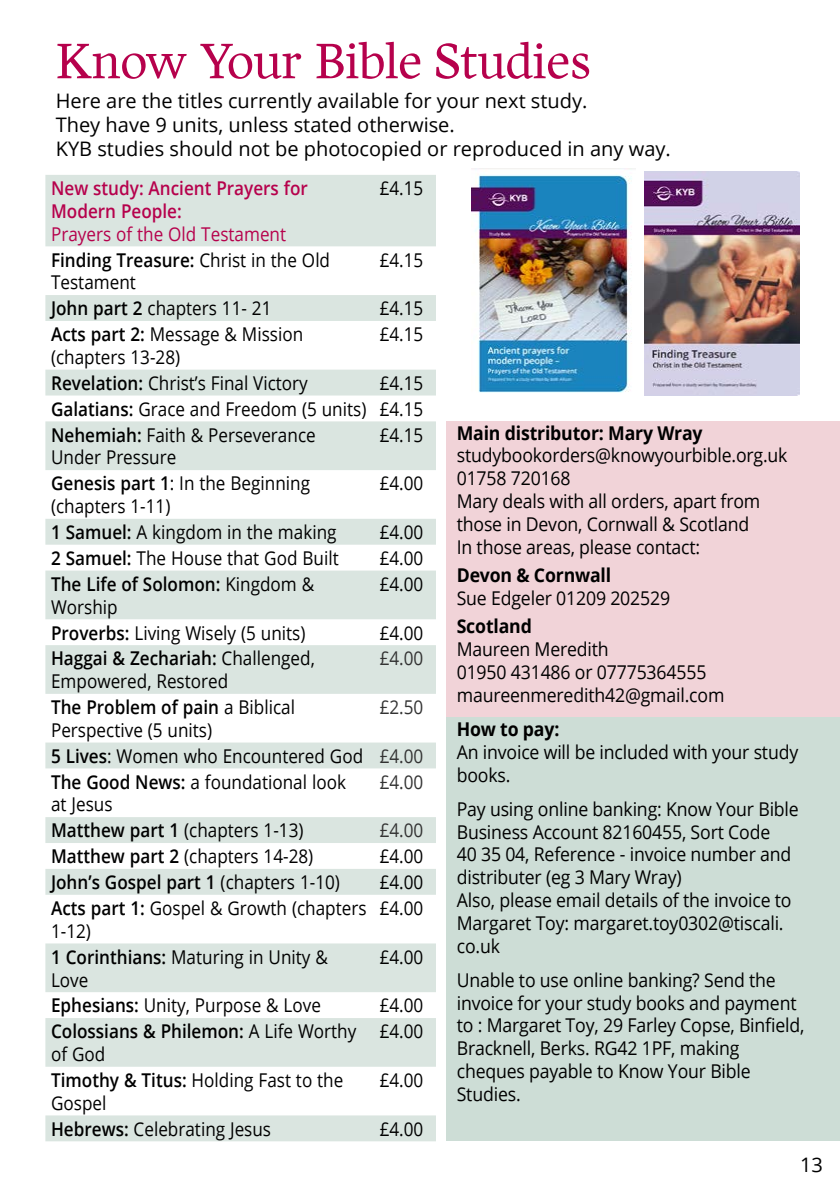
<style>
.page{position:relative;width:840px;height:1191px;background:#fff}
.page>*{position:absolute;margin:0;border:0;box-sizing:border-box;transform-origin:0 0}
.t1{font:300 50px "Harfang";letter-spacing:-.01em;color:#b6014c}
.t2{font:20px/24px "Open Sans";color:#000}
.t3{font:19px/22.8px "Open Sans";letter-spacing:-.01em;color:#000;scale:.9 1}
.t4{font:19px/22.8px "Open Sans";letter-spacing:-.01em;color:#000;scale:.93 1}
.t5{font:600 19px/22.8px "Open Sans";color:#000;scale:.9 1}
.t6{font:700 19px "Open Sans";letter-spacing:-.01em;color:#000;scale:.93 1}
.t7{font:600 19px/22.8px "Open Sans";color:#b6014c;scale:.9 1}
.t8{font:19px "Open Sans";color:#b6014c;scale:.9 1}
.t9{font:19px "Open Sans";color:#333;scale:.9 1}
.s1{font-weight:600}
.s2{font-weight:400}
.s3{color:#333}
</style>
<div class="page">
<div style="left:446px;top:421px;width:393px;height:297px;background:#f1d3d8"></div>
<div style="left:446px;top:717px;width:393px;height:424px;background:#cdddd6"></div>
<svg style="left:45px;top:175px;width:390px;height:966px;fill:#dce6e1"></svg>
<img style="left:471px;top:168px;width:164px;height:225px">
<img style="left:644px;top:171px;width:155px;height:225px">
<h1 class="t1" style="left:56px;top:31px;width:537px">Know Your Bible Studies</h1>
<p class="t2" style="left:56px;top:88px;width:616px">Here are the titles currently available for your next study.<br>They have 9 units, unless stated otherwise.<br>KYB studies should not be photocopied or reproduced in any way.</p>
<p class="t7" style="left:51px;top:176px;width:287px">New study: Ancient Prayers for<br>Modern People:</p>
<p class="t8" style="left:51px;top:221px;width:262px">Prayers of the Old Testament</p>
<p class="t3" style="left:379px;top:176px;width:50px">£4.15</p>
<p class="t3" style="left:51px;top:248px;width:311px"><span class="s1">Finding Treasure:</span> Christ in the Old<br>Testament</p>
<p class="t3" style="left:379px;top:248px;width:50px">£4.15</p>
<p class="t3" style="left:51px;top:296px;width:246px"><span class="s1">John part 2</span> chapters 11- 21</p>
<p class="t3" style="left:379px;top:296px;width:50px">£4.15</p>
<p class="t3" style="left:51px;top:322px;width:281px"><span class="s1">Acts part 2:</span> Message &amp; Mission (chapters 13-28)</p>
<p class="t3" style="left:379px;top:322px;width:50px">£4.15</p>
<p class="t3" style="left:51px;top:371px;width:287px"><span class="s1">Revelation:</span> Christ’s Final Victory</p>
<p class="t3" style="left:51px;top:369px;width:415px;line-height:25.8px;text-align:justify;text-indent:328px">£4.15<br><span class="s1">Galatians:</span> Grace and Freedom (5 units) £4.15<br><span class="s1">Nehemiah:</span> Faith &amp; Perseverance</p>
<p class="t3" style="left:51px;top:445px;width:141px">Under Pressure</p>
<p class="t3" style="left:379px;top:423px;width:50px">£4.15</p>
<p class="t3" style="left:51px;top:471px;width:289px"><span class="s1">Genesis part 1</span>: In the Beginning (chapters 1-11)</p>
<p class="t3" style="left:379px;top:471px;width:50px">£4.00</p>
<p class="t3" style="left:51px;top:520px;width:318px"><span class="s1">1 Samuel:</span> A kingdom in the making</p>
<p class="t3" style="left:379px;top:520px;width:50px">£4.00</p>
<p class="t3" style="left:51px;top:546px;width:321px"><span class="s1">2 Samuel:</span> The House that God Built</p>
<p class="t3" style="left:379px;top:546px;width:50px">£4.00</p>
<p class="t5" style="left:51px;top:572px;width:294px">The Life of Solomon: <span class="s2">Kingdom &amp;<br>Worship</span></p>
<p class="t3" style="left:379px;top:572px;width:50px">£4.00</p>
<p class="t3" style="left:51px;top:620px;width:284px"><span class="s1">Proverbs:</span> Living Wisely (5 units)</p>
<p class="t3" style="left:379px;top:620px;width:50px">£4.00</p>
<p class="t3" style="left:51px;top:646px;width:294px"><span class="s1">Haggai &amp; Zechariah:</span> Challenged,<br>Empowered, Restored</p>
<p class="t9" style="left:379px;top:645px;width:50px">£4.00</p>
<p class="t3" style="left:51px;top:695px;width:272px"><span class="s1">The Problem of pain</span> a Biblical<br>Perspective (5 units)</p>
<p class="t9" style="left:379px;top:694px;width:50px">£2.50</p>
<p class="t3" style="left:51px;top:742px;width:415px;line-height:25.8px"><span class="s1">5 Lives</span>: Women who Encountered God <span class="s3">£4.00<br></span><span class="s1">The Good News:</span> a foundational look</p>
<p class="t3" style="left:51px;top:792px;width:70px">at Jesus</p>
<p class="t9" style="left:379px;top:768px;width:50px">£4.00</p>
<p class="t3" style="left:51px;top:818px;width:282px"><span class="s1">Matthew part 1</span> (chapters 1-13)</p>
<p class="t9" style="left:379px;top:817px;width:50px">£4.00</p>
<p class="t3" style="left:51px;top:844px;width:293px"><span class="s1">Matthew part 2</span> (chapters 14-28)</p>
<p class="t3" style="left:379px;top:844px;width:50px">£4.00</p>
<p class="t5" style="left:51px;top:870px;width:322px">John’s Gospel part 1 <span class="s2">(chapters 1-10)</span></p>
<p class="t3" style="left:379px;top:870px;width:50px">£4.00</p>
<p class="t3" style="left:51px;top:896px;width:352px"><span class="s1">Acts part 1:</span> Gospel &amp; Growth (chapters<br>1-12)</p>
<p class="t3" style="left:379px;top:896px;width:50px">£4.00</p>
<p class="t3" style="left:51px;top:945px;width:309px"><span class="s1">1 Corinthians:</span> Maturing in Unity &amp;<br>Love</p>
<p class="t3" style="left:379px;top:945px;width:50px">£4.00</p>
<p class="t3" style="left:51px;top:993px;width:301px"><span class="s1">Ephesians:</span> Unity, Purpose &amp; Love</p>
<p class="t3" style="left:379px;top:993px;width:50px">£4.00</p>
<p class="t5" style="left:51px;top:1019px;width:340px">Colossians &amp; Philemon: <span class="s2">A Life Worthy of God</span></p>
<p class="t3" style="left:379px;top:1019px;width:50px">£4.00</p>
<p class="t3" style="left:51px;top:1068px;width:326px"><span class="s1">Timothy &amp; Titus:</span> Holding Fast to the<br>Gospel</p>
<p class="t3" style="left:379px;top:1068px;width:50px">£4.00</p>
<p class="t3" style="left:51px;top:1117px;width:246px"><span class="s1">Hebrews:</span> Celebrating Jesus</p>
<p class="t3" style="left:379px;top:1117px;width:50px">£4.00</p>
<p class="t6" style="left:456px;top:419px;width:266px">Main distributor: Mary Wray</p>
<p class="t4" style="left:456px;top:444px;width:357px">studybookorders@knowyourbible.org.uk<br>01758 720168<br>Mary deals with all orders, apart from those in Devon, Cornwall &amp; Scotland<br>In those areas, please contact:</p>
<p class="t6" style="left:456px;top:562px;width:167px">Devon &amp; Cornwall</p>
<p class="t4" style="left:456px;top:586px;width:231px">Sue Edgeler 01209 202529</p>
<p class="t6" style="left:456px;top:613px;width:82px">Scotland</p>
<p class="t4" style="left:456px;top:637px;width:289px">Maureen Meredith<br>01950 431486 or 07775364555 maureenmeredith42@gmail.com</p>
<p class="t6" style="left:456px;top:715px;width:112px">How to pay:</p>
<p class="t4" style="left:456px;top:740px;width:368px">An invoice will be included with your study books.</p>
<p class="t4" style="left:456px;top:797px;width:369px">Pay using online banking: Know Your Bible Business Account 82160455, Sort Code<br>40 35 04, Reference - invoice number and distributer (eg 3 Mary Wray)<br>Also, please email details of the invoice to Margaret Toy: margaret.toy0302@tiscali. co.uk</p>
<p class="t4" style="left:456px;top:968px;width:375px">Unable to use online banking? Send the invoice for your study books and payment to : Margaret Toy, 29 Farley Copse, Binfield, Bracknell, Berks. RG42 1PF, making cheques payable to Know Your Bible Studies.</p>
<p class="t2" style="left:799px;top:1152px;width:24px">13</p>
</div>
